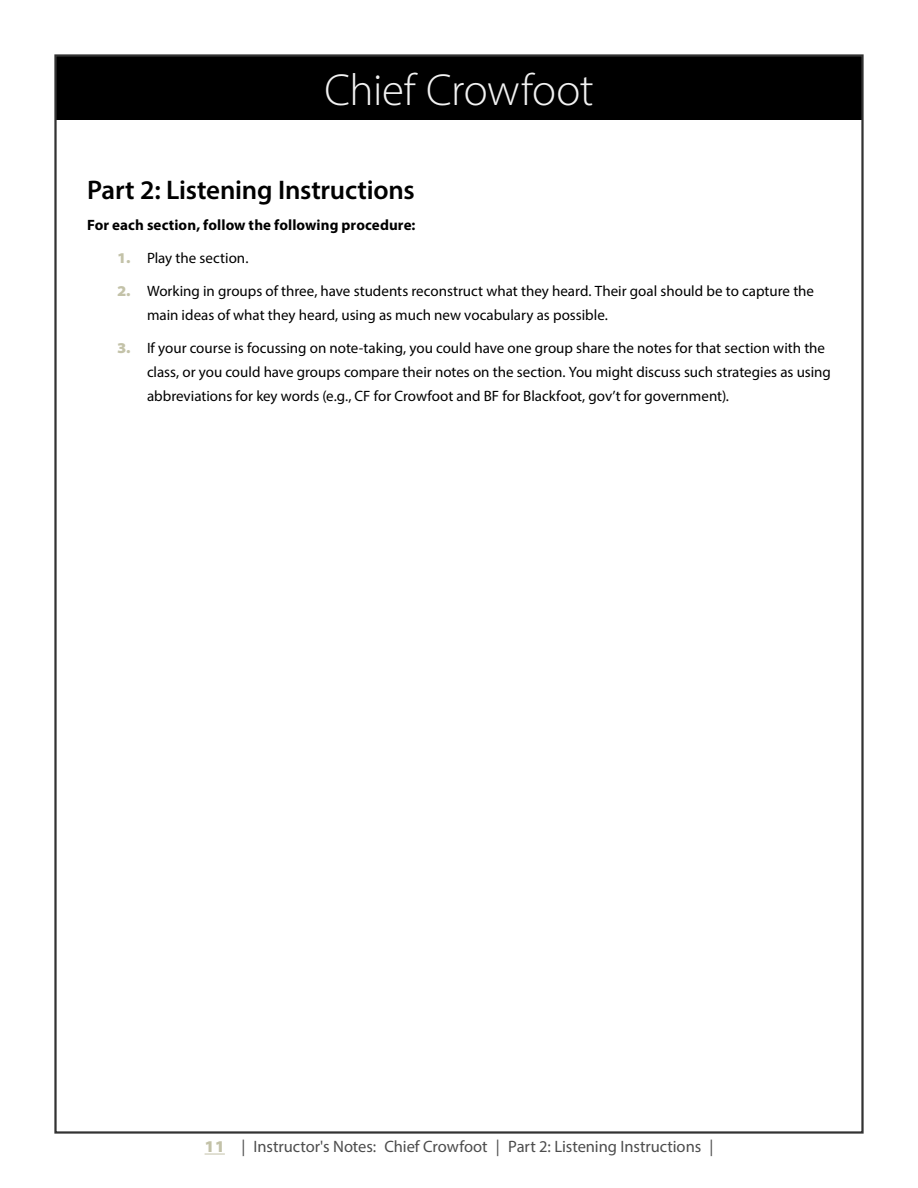
<style>
.page{position:relative;width:918px;height:1188px;background:#fff}
.page>*{position:absolute;margin:0;border:0;box-sizing:border-box;transform-origin:0 0}
.t1{font:300 45px "Myriad Pro";letter-spacing:-.01em;color:#f2f2f2}
.t2{font:600 27px "Myriad Pro";letter-spacing:-.01em;color:#000}
.t3{font:16.5px "Myriad Pro";letter-spacing:-.005em;color:#4d4d4d}
.t4{font:15px/24px "Myriad Pro";color:#000}
.t5{font:700 15px "Myriad Pro";letter-spacing:.005em;color:#000}
.s1{font-weight:900;font-stretch:semi-expanded;color:#c3c2a8}
</style>
<div class="page">
<svg style="left:205px;top:1154px;width:20px;height:1px"></svg>
<div style="left:56px;top:56px;width:806px;height:64px;background:#000"></div>
<h1 class="t1" style="left:324px;top:63px;width:271px">Chief Crowfoot</h1>
<h2 class="t2" style="left:87px;top:173px;width:329px">Part 2: Listening Instructions</h2>
<p class="t5" style="left:87px;top:215px;width:330px">For each section, follow the following procedure:</p>
<p class="t4" style="left:117px;top:246px;width:133px"><span class="s1">1.</span> Play the section.</p>
<p class="t4" style="left:147px;top:279px;width:669px;text-indent:-30px"><span class="s1">2.</span> Working in groups of three, have students reconstruct what they heard. Their goal should be to capture the main ideas of what they heard, using as much new vocabulary as possible.</p>
<p class="t4" style="left:147px;top:336px;width:685px;text-indent:-30px"><span class="s1">3.</span> If your course is focussing on note-taking, you could have one group share the notes for that section with the class, or you could have groups compare their notes on the section. You might discuss such strategies as using abbreviations for key words (e.g., CF for Crowfoot and BF for Blackfoot, gov’t for government).</p>
<p class="t3" style="left:205px;top:1137px;width:510px"><span class="s1">11</span> | Instructor's Notes: Chief Crowfoot | Part 2: Listening Instructions |</p>
</div>
